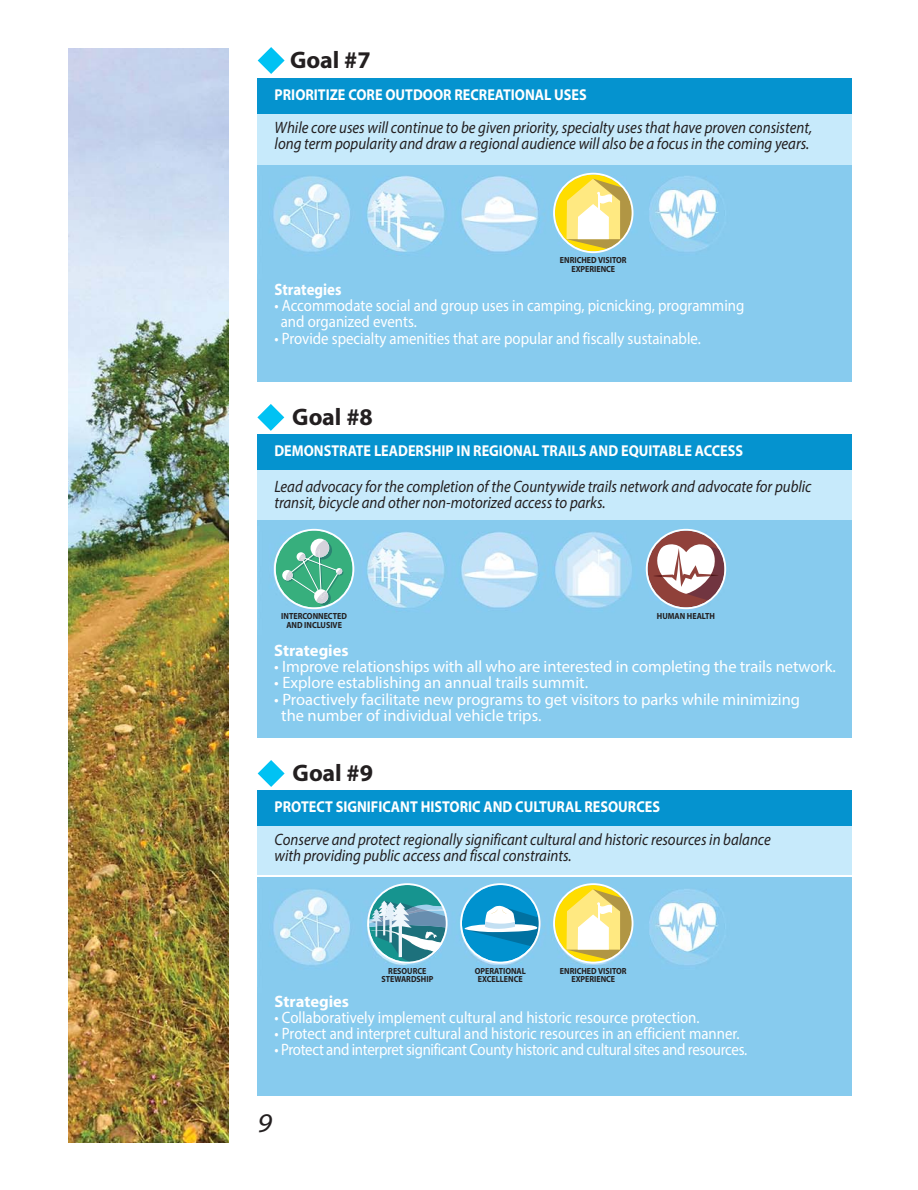
<style>
.page{position:relative;width:918px;height:1190px;background:#fff}
.page>*{position:absolute;margin:0;border:0;box-sizing:border-box;transform-origin:0 0}
.t1{font:italic 27px "Myriad";color:#231f20;scale:1.1 1}
.t2{font:700 24px "Myriad Pro";color:#231f20}
.t3{font:italic 16.5px/16.2px "Myriad Pro";color:#231f20;scale:.9 1}
.t4{font:16.5px/16.2px "Myriad Pro";color:#fff;scale:.9 1}
.t5{font:16.5px/16.2px "Myriad Pro";color:#fff}
.t6{font:16.5px "Myriad Pro";letter-spacing:-.02em;color:#fff;scale:.9 1}
.t7{font:700 16.5px "Myriad Pro";color:#fff}
.t8{font:700 16.5px "Myriad Pro";color:#fff;scale:.9 1}
.t9{font:700 15.75px "Myriad Pro";color:#fff;scale:.9 1}
.t10{font:700 8.85px/8.7px "Myriad Pro";color:#231f20;text-align:center;scale:.9 1}
</style>
<div class="page">
<img style="left:257px;top:164px;width:594px;height:218px">
<svg style="left:553px;top:173px;width:80px;height:80px"></svg>
<div style="left:257px;top:114px;width:594px;height:50px;background:#c7eafb"></div>
<div style="left:257px;top:78px;width:594px;height:36px;background:#0593cf"></div>
<svg style="left:257px;top:47px;width:27px;height:27px"></svg>
<div style="left:257px;top:470px;width:594px;height:50px;background:#c7eafb"></div>
<div style="left:257px;top:434px;width:594px;height:36px;background:#0593cf"></div>
<svg style="left:257px;top:404px;width:27px;height:27px"></svg>
<div style="left:257px;top:825px;width:594px;height:49px;background:#c7eafb"></div>
<div style="left:257px;top:790px;width:594px;height:35px;background:#0593cf"></div>
<svg style="left:257px;top:760px;width:27px;height:27px"></svg>
<img style="left:257px;top:877px;width:594px;height:218px">
<svg style="left:460px;top:883px;width:80px;height:80px;background:#51b0d9"></svg>
<svg style="left:367px;top:883px;width:81px;height:80px;background:#74b3c1"></svg>
<svg style="left:553px;top:883px;width:80px;height:80px"></svg>
<img style="left:257px;top:520px;width:594px;height:217px">
<svg style="left:274px;top:529px;width:80px;height:80px;background:#6cc0ab"></svg>
<svg style="left:645px;top:529px;width:81px;height:80px"></svg>
<img style="left:68px;top:48px;width:160px;height:1094px">
<h2 class="t2" style="left:290px;top:47px;width:82px">Goal #7</h2>
<p class="t9" style="left:274px;top:86px;width:348px">PRIORITIZE CORE OUTDOOR RECREATIONAL USES</p>
<p class="t3" style="left:274px;top:121px;width:598px">While core uses will continue to be given priority, specialty uses that have proven consistent, long term popularity and draw a regional audience will also be a focus in the coming years.</p>
<p class="t10" style="left:560px;top:256px;width:76px">ENRICHED VISITOR<br>EXPERIENCE</p>
<p class="t8" style="left:274px;top:280px;width:76px">Strategies</p>
<p class="t4" style="left:281px;top:299px;width:516px;text-indent:-6px">• Accommodate social and group uses in camping, picnicking, programming and organized events.</p>
<p class="t4" style="left:274px;top:332px;width:475px">• Provide specialty amenities that are popular and fiscally sustainable.</p>
<h2 class="t2" style="left:292px;top:403px;width:82px">Goal #8</h2>
<p class="t9" style="left:274px;top:442px;width:522px">DEMONSTRATE LEADERSHIP IN REGIONAL TRAILS AND EQUITABLE ACCESS</p>
<p class="t3" style="left:274px;top:479px;width:598px">Lead advocacy for the completion of the Countywide trails network and advocate for public transit, bicycle and other non-motorized access to parks.</p>
<p class="t10" style="left:281px;top:612px;width:74px">INTERCONNECTED<br>AND INCLUSIVE</p>
<p class="t10" style="left:656px;top:612px;width:66px">HUMAN HEALTH</p>
<p class="t7" style="left:274px;top:641px;width:76px">Strategies</p>
<p class="t5" style="left:274px;top:660px;width:563px">• Improve relationships with all who are interested in completing the trails network.</p>
<p class="t5" style="left:274px;top:676px;width:315px">• Explore establishing an annual trails summit.</p>
<p class="t5" style="left:281px;top:692px;width:520px;text-indent:-7px">• Proactively facilitate new programs to get visitors to parks while minimizing the number of individual vehicle trips.</p>
<h2 class="t2" style="left:292px;top:759px;width:82px">Goal #9</h2>
<p class="t9" style="left:274px;top:798px;width:429px">PROTECT SIGNIFICANT HISTORIC AND CULTURAL RESOURCES</p>
<p class="t3" style="left:274px;top:833px;width:552px">Conserve and protect regionally significant cultural and historic resources in balance with providing public access and fiscal constraints.</p>
<p class="t10" style="left:381px;top:966px;width:59px">RESOURCE<br>STEWARDSHIP</p>
<p class="t10" style="left:560px;top:966px;width:76px">ENRICHED VISITOR<br>EXPERIENCE</p>
<p class="t10" style="left:474px;top:966px;width:58px">OPERATIONAL<br>EXCELLENCE</p>
<p class="t7" style="left:274px;top:992px;width:76px">Strategies</p>
<p class="t4" style="left:274px;top:1011px;width:473px">• Collaboratively implement cultural and historic resource protection.</p>
<p class="t4" style="left:274px;top:1027px;width:518px">• Protect and interpret cultural and historic resources in an efficient manner.</p>
<p class="t6" style="left:274px;top:1043px;width:526px">• Protect and interpret significant County historic and cultural sites and resources.</p>
<h1 class="t1" style="left:257px;top:1112px;width:15px">9</h1>
</div>
